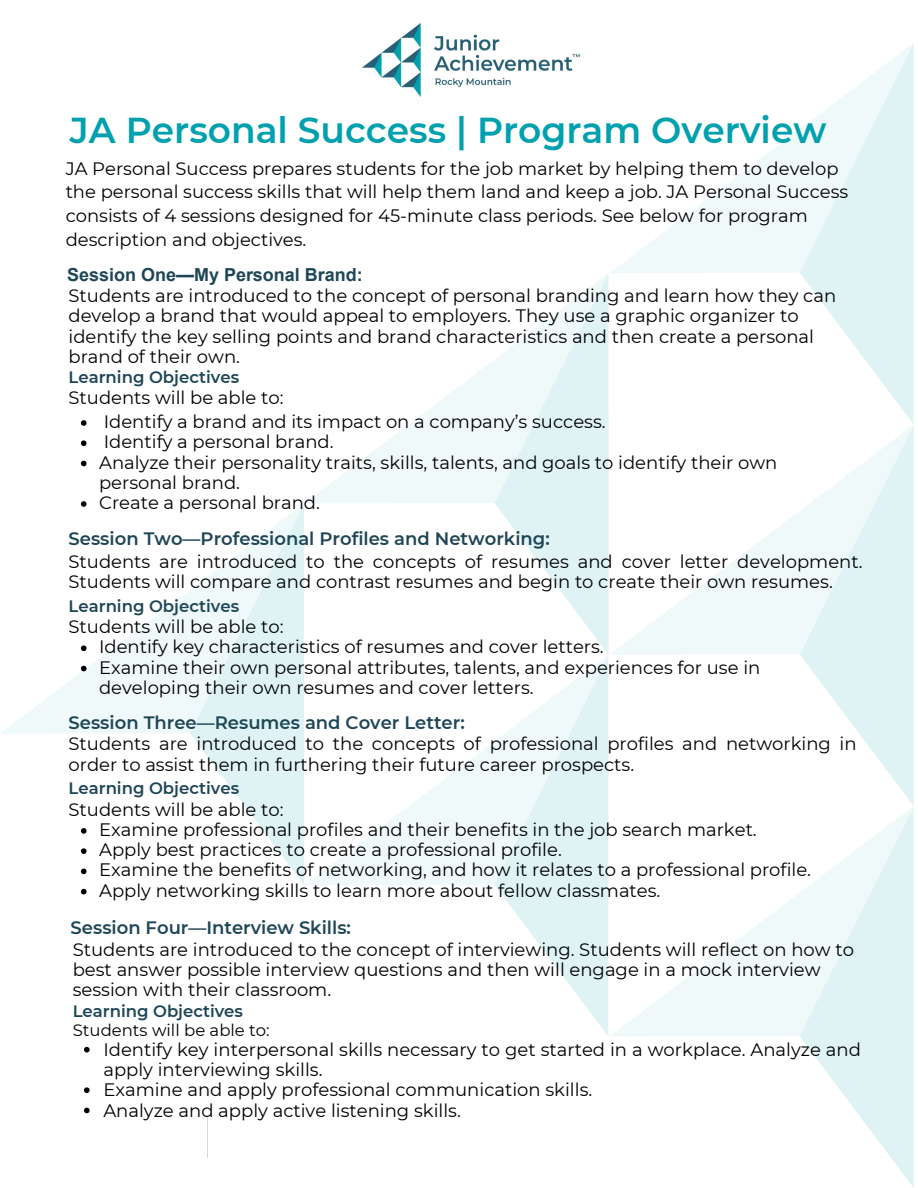
<style>
.page{position:relative;width:918px;height:1188px;background:#fff}
.page>*{position:absolute;margin:0;border:0;box-sizing:border-box;transform-origin:0 0}
.t1{font:600 36px "Montserrat";color:#00a0af}
.t2{font:18px/20.2px "Montserrat";color:#000}
.t3{font:600 18px "Montserrat";color:#1e4656}
.t4{font:700 18px "Arial";color:#1e4656}
.t5{font:600 16.5px "Montserrat";color:#1e4656}
.t6{font:16.5px "Montserrat";color:#000}
</style>
<div class="page">
<svg style="left:610px;top:129px;width:190px;height:144px"></svg>
<svg style="left:610px;top:511px;width:190px;height:144px"></svg>
<svg style="left:306px;top:360px;width:188px;height:143px;fill:#f4fafb"></svg>
<svg style="left:1px;top:504px;width:189px;height:230px"></svg>
<svg style="left:305px;top:742px;width:189px;height:143px"></svg>
<svg style="left:611px;top:894px;width:188px;height:142px;fill:#f1f9fa"></svg>
<svg style="left:800px;top:43px;width:114px;height:763px"></svg>
<svg style="left:494px;top:274px;width:115px;height:380px"></svg>
<svg style="left:190px;top:504px;width:114px;height:381px"></svg>
<svg style="left:494px;top:656px;width:114px;height:380px"></svg>
<svg style="left:799px;top:807px;width:115px;height:381px"></svg>
<img style="left:362px;top:23px;width:218px;height:73px">
<hr style="left:207px;top:1117px;width:1px;height:41px;background:#d9d9d9">
<svg style="left:81px;top:420px;width:6px;height:6px"></svg>
<svg style="left:81px;top:440px;width:6px;height:6px"></svg>
<svg style="left:81px;top:461px;width:6px;height:5px"></svg>
<svg style="left:81px;top:501px;width:6px;height:6px"></svg>
<svg style="left:84px;top:1047px;width:6px;height:6px"></svg>
<svg style="left:84px;top:1087px;width:6px;height:6px"></svg>
<svg style="left:84px;top:1108px;width:6px;height:5px"></svg>
<svg style="left:81px;top:828px;width:6px;height:6px"></svg>
<svg style="left:81px;top:848px;width:6px;height:6px"></svg>
<svg style="left:81px;top:869px;width:6px;height:5px"></svg>
<svg style="left:81px;top:889px;width:6px;height:5px"></svg>
<svg style="left:81px;top:645px;width:6px;height:6px"></svg>
<svg style="left:81px;top:666px;width:6px;height:5px"></svg>
<p class="t1" style="left:70px;top:108px;width:758px">JA Personal Success | Program Overview</p>
<p class="t2" style="left:66px;top:157px;width:784px;line-height:23.7px">JA Personal Success prepares students for the job market by helping them to develop the personal success skills that will help them land and keep a job. JA Personal Success consists of 4 sessions designed for 45-minute class periods. See below for program description and objectives.</p>
<p class="t4" style="left:67px;top:265px;width:297px">Session One—My Personal Brand:</p>
<p class="t2" style="left:69px;top:285px;width:769px">Students are introduced to the concept of personal branding and learn how they can develop a brand that would appeal to employers. They use a graphic organizer to identify the key selling points and brand characteristics and then create a personal brand of their own.</p>
<p class="t5" style="left:69px;top:367px;width:172px">Learning Objectives</p>
<p class="t2" style="left:69px;top:388px;width:217px">Students will be able to:</p>
<p class="t2" style="left:104px;top:411px;width:503px">Identify a brand and its impact on a company’s success.</p>
<p class="t2" style="left:104px;top:432px;width:231px">Identify a personal brand.</p>
<p class="t2" style="left:99px;top:452px;width:680px">Analyze their personality traits, skills, talents, and goals to identify their own personal brand.</p>
<p class="t2" style="left:99px;top:492px;width:222px">Create a personal brand.</p>
<p class="t3" style="left:69px;top:527px;width:483px">Session Two—Professional Profiles and Networking:</p>
<p class="t2" style="left:69px;top:551px;width:796px">Students are introduced to the concepts of resumes and cover letter development.<br>Students will compare and contrast resumes and begin to create their own resumes.</p>
<p class="t5" style="left:69px;top:596px;width:172px">Learning Objectives</p>
<p class="t2" style="left:69px;top:617px;width:217px">Students will be able to:</p>
<p class="t2" style="left:99px;top:637px;width:506px">Identify key characteristics of resumes and cover letters.</p>
<p class="t2" style="left:99px;top:657px;width:663px">Examine their own personal attributes, talents, and experiences for use in developing their own resumes and cover letters.</p>
<p class="t3" style="left:69px;top:712px;width:398px">Session Three—Resumes and Cover Letter:</p>
<p class="t2" style="left:69px;top:734px;width:790px">Students are introduced to the concepts of professional profiles and networking in order to assist them in furthering their future career prospects.</p>
<p class="t5" style="left:69px;top:778px;width:172px">Learning Objectives</p>
<p class="t2" style="left:69px;top:799px;width:217px">Students will be able to:</p>
<p class="t2" style="left:99px;top:819px;width:659px">Examine professional profiles and their benefits in the job search market.</p>
<p class="t2" style="left:99px;top:840px;width:464px">Apply best practices to create a professional profile.</p>
<p class="t2" style="left:99px;top:860px;width:713px">Examine the benefits of networking, and how it relates to a professional profile.</p>
<p class="t2" style="left:99px;top:880px;width:563px">Apply networking skills to learn more about fellow classmates.</p>
<p class="t3" style="left:71px;top:917px;width:282px">Session Four—Interview Skills:</p>
<p class="t2" style="left:73px;top:939px;width:783px">Students are introduced to the concept of interviewing. Students will reflect on how to best answer possible interview questions and then will engage in a mock interview session with their classroom.</p>
<p class="t5" style="left:73px;top:1001px;width:172px">Learning Objectives</p>
<p class="t6" style="left:73px;top:1020px;width:199px">Students will be able to:</p>
<p class="t2" style="left:103px;top:1039px;width:759px">Identify key interpersonal skills necessary to get started in a workplace. Analyze and apply interviewing skills.</p>
<p class="t2" style="left:103px;top:1080px;width:490px">Examine and apply professional communication skills.</p>
<p class="t2" style="left:103px;top:1100px;width:359px">Analyze and apply active listening skills.</p>
</div>
